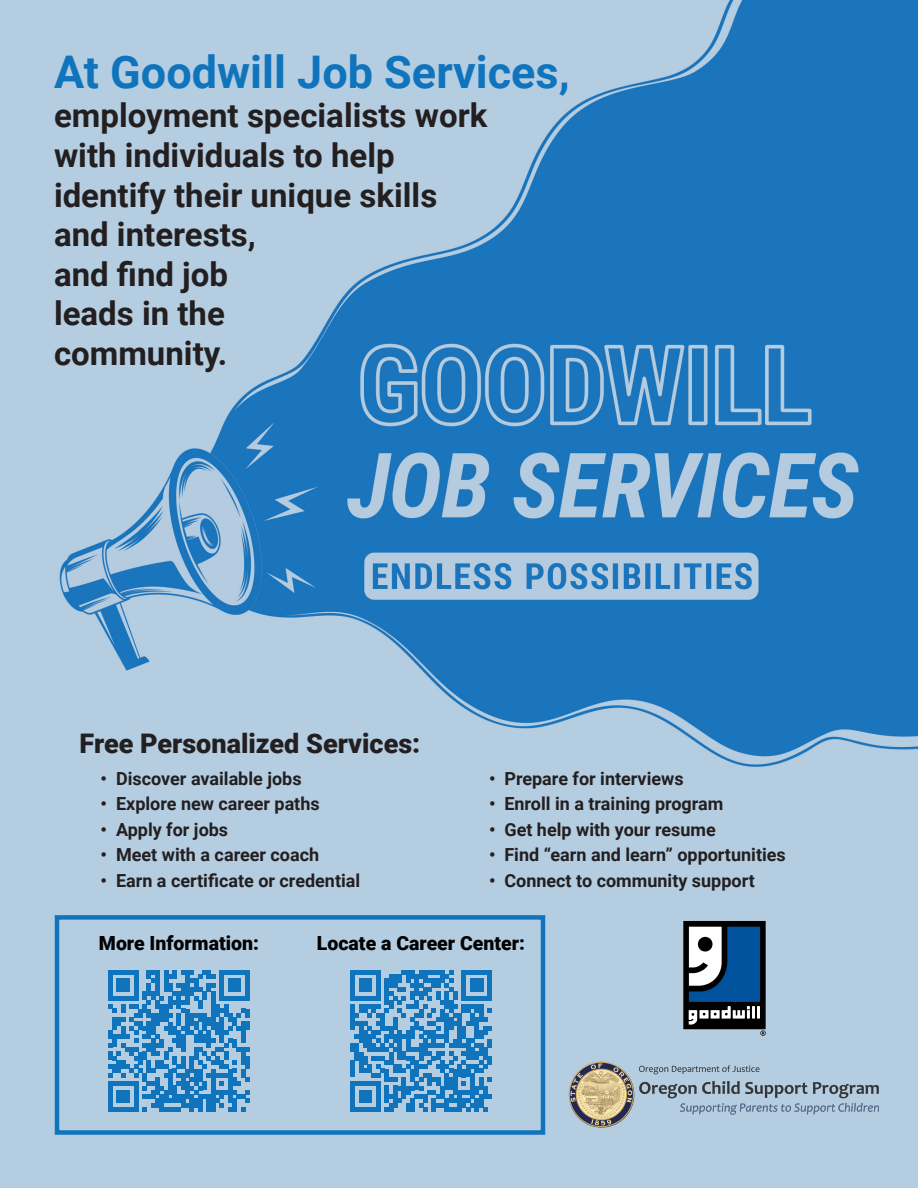
<style>
.page{position:relative;width:918px;height:1188px;background:#fff}
.page>*{position:absolute;margin:0;border:0;box-sizing:border-box;transform-origin:0 0}
.t1{font:700 45px "Roboto";color:#1074bc}
.t2{font:700 33px/39.6px "Roboto";color:#231f20}
.t3{font:900 27px "Roboto";color:#231f20}
.t4{font:900 19.5px "Roboto";color:#000}
.t5{font:700 18px "Roboto";color:#231f20}
</style>
<div class="page">
<img style="left:0;top:0;width:918px;height:1188px">
<svg style="left:108px;top:970px;width:142px;height:142px;background:#5298cb"></svg>
<svg style="left:350px;top:970px;width:142px;height:142px;background:#5096ca"></svg>
<img style="left:569px;top:1061px;width:309px;height:67px">
<img style="left:682px;top:920px;width:85px;height:116px">
<div style="left:55px;top:915px;width:490px;height:220px;border:4px solid #1074bc"></div>
<p class="t1" style="left:54px;top:40px;width:517px">At Goodwill Job Services,</p>
<p class="t2" style="left:54px;top:95px;width:435px">employment specialists work with individuals to help identify their unique skills and interests,<br>and find job<br>leads in the<br>community.</p>
<p class="t3" style="left:80px;top:725px;width:342px">Free Personalized Services:</p>
<p class="t5" style="left:101px;top:766px;width:203px">• Discover available jobs</p>
<p class="t5" style="left:101px;top:791px;width:221px">• Explore new career paths</p>
<p class="t5" style="left:101px;top:817px;width:129px">• Apply for jobs</p>
<p class="t5" style="left:101px;top:842px;width:220px">• Meet with a career coach</p>
<p class="t5" style="left:101px;top:868px;width:261px">• Earn a certificate or credential</p>
<p class="t5" style="left:489px;top:766px;width:196px">• Prepare for interviews</p>
<p class="t5" style="left:489px;top:791px;width:236px">• Enroll in a training program</p>
<p class="t5" style="left:489px;top:817px;width:228px">• Get help with your resume</p>
<p class="t5" style="left:489px;top:842px;width:298px">• Find “earn and learn” opportunities</p>
<p class="t5" style="left:489px;top:868px;width:267px">• Connect to community support</p>
<p class="t4" style="left:99px;top:930px;width:162px">More Information:</p>
<p class="t4" style="left:317px;top:930px;width:210px">Locate a Career Center:</p>
</div>
